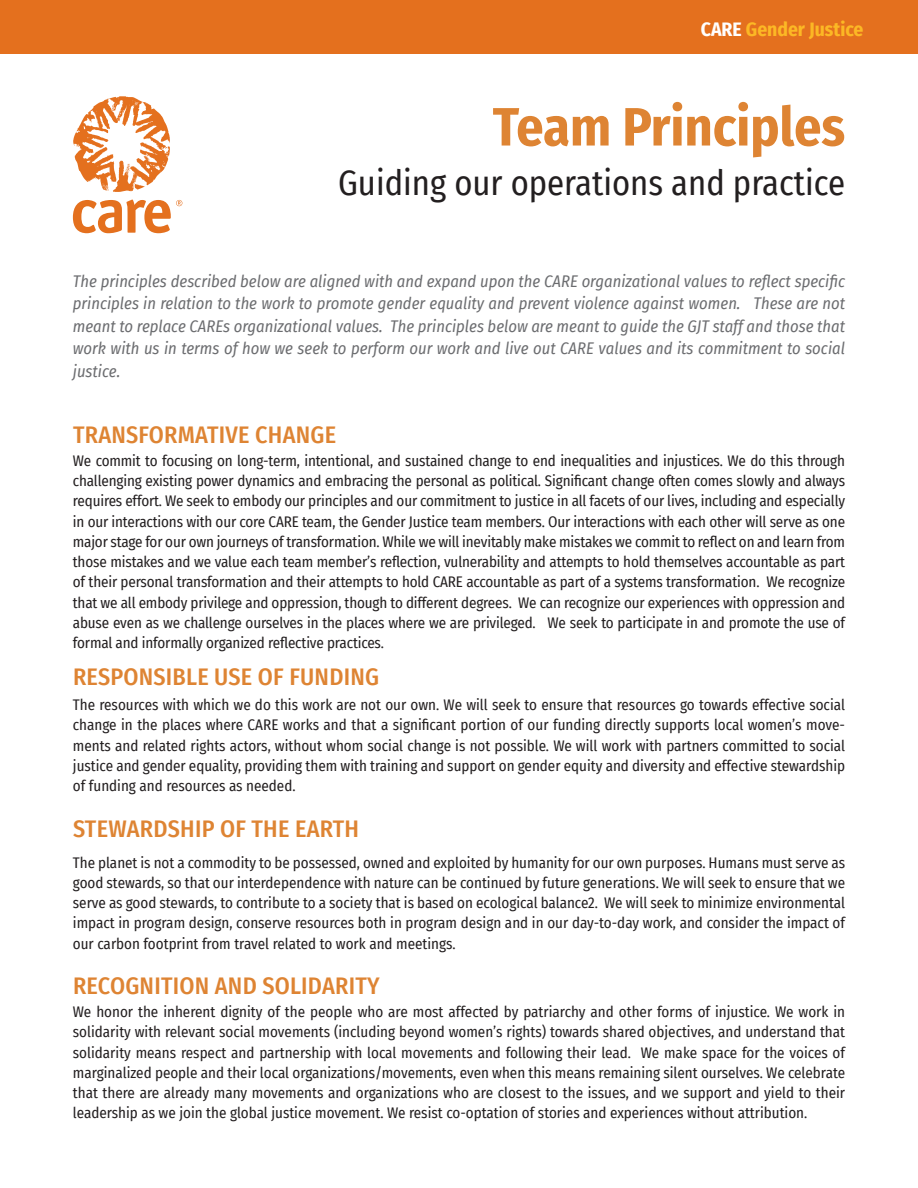
<style>
.page{position:relative;width:918px;height:1188px;background:#fff}
.page>*{position:absolute;margin:0;border:0;box-sizing:border-box;transform-origin:0 0}
.t1{font:700 54px "Fira Sans Condensed";color:#de8433}
.t2{font:34.5px "Fira Sans Condensed";color:#231f20}
.Head_1{font:500 24px "Fira Sans Condensed";letter-spacing:.01em;color:#de8433}
.Main_Text{font:500 24px "Fira Sans Condensed";letter-spacing:.01em;color:#de8433}
.t3{font:700 19.5px "Fira Sans Condensed";color:#fcb825}
.t4{font:italic 16.5px/22.5px "Fira Sans Condensed";color:#6c6d70;text-align:justify}
.Main_Text-2{font:15px/20.2px "Fira Sans Condensed";color:#231f20;text-align:justify}
.s1{color:#fff}
</style>
<div class="page">
<div style="left:0;top:0;width:918px;height:54px;background:#e4701e"></div>
<svg style="left:73px;top:96px;width:97px;height:96px"></svg>
<svg style="left:73px;top:200px;width:109px;height:33px"></svg>
<p class="t3" style="left:701px;top:13px;width:164px"><span class="s1">CARE</span> Gender Justice</p>
<p class="t1" style="left:493px;top:82px;width:354px">Team Principles</p>
<p class="t2" style="left:338px;top:157px;width:508px">Guiding our operations and practice</p>
<p class="t4" style="left:73px;top:269px;width:774px">The principles described below are aligned with and expand upon the CARE organizational values to reflect specific principles in relation to the work to promote gender equality and prevent violence against women. These are not meant to replace CAREs organizational values. The principles below are meant to guide the GJT staff and those that work with us in terms of how we seek to perform our work and live out CARE values and its commitment to social justice.</p>
<p class="Head_1" style="left:73px;top:416px;width:265px">TRANSFORMATIVE CHANGE</p>
<p class="Main_Text-2" style="left:73px;top:450px;width:774px">We commit to focusing on long-term, intentional, and sustained change to end inequalities and injustices. We do this through challenging existing power dynamics and embracing the personal as political. Significant change often comes slowly and always requires effort. We seek to embody our principles and our commitment to justice in all facets of our lives, including and especially in our interactions with our core CARE team, the Gender Justice team members. Our interactions with each other will serve as one major stage for our own journeys of transformation. While we will inevitably make mistakes we commit to reflect on and learn from those mistakes and we value each team member’s reflection, vulnerability and attempts to hold themselves accountable as part of their personal transformation and their attempts to hold CARE accountable as part of a systems transformation. We recognize that we all embody privilege and oppression, though to different degrees. We can recognize our experiences with oppression and abuse even as we challenge ourselves in the places where we are privileged. We seek to participate in and promote the use of formal and informally organized reflective practices.</p>
<p class="Main_Text" style="left:73px;top:658px;width:308px">RESPONSIBLE USE OF FUNDING</p>
<p class="Main_Text-2" style="left:73px;top:694px;width:774px">The resources with which we do this work are not our own. We will seek to ensure that resources go towards effective social change in the places where CARE works and that a significant portion of our funding directly supports local women’s move&shy;ments and related rights actors, without whom social change is not possible. We will work with partners committed to social justice and gender equality, providing them with training and support on gender equity and diversity and effective stewardship of funding and resources as needed.</p>
<p class="Head_1" style="left:73px;top:809px;width:288px">STEWARDSHIP OF THE EARTH</p>
<p class="Main_Text-2" style="left:73px;top:852px;width:774px">The planet is not a commodity to be possessed, owned and exploited by humanity for our own purposes. Humans must serve as good stewards, so that our interdependence with nature can be continued by future generations. We will seek to ensure that we serve as good stewards, to contribute to a society that is based on ecological balance2. We will seek to minimize environmental impact in program design, conserve resources both in program design and in our day-to-day work, and consider the impact of our carbon footprint from travel related to work and meetings.</p>
<p class="Head_1" style="left:73px;top:967px;width:308px">RECOGNITION AND SOLIDARITY</p>
<p class="Main_Text-2" style="left:73px;top:1001px;width:774px">We honor the inherent dignity of the people who are most affected by patriarchy and other forms of injustice. We work in solidarity with relevant social movements (including beyond women’s rights) towards shared objectives, and understand that solidarity means respect and partnership with local movements and following their lead. We make space for the voices of marginalized people and their local organizations/movements, even when this means remaining silent ourselves. We celebrate that there are already many movements and organizations who are closest to the issues, and we support and yield to their leadership as we join the global justice movement. We resist co-optation of stories and experiences without attribution.</p>
</div>
